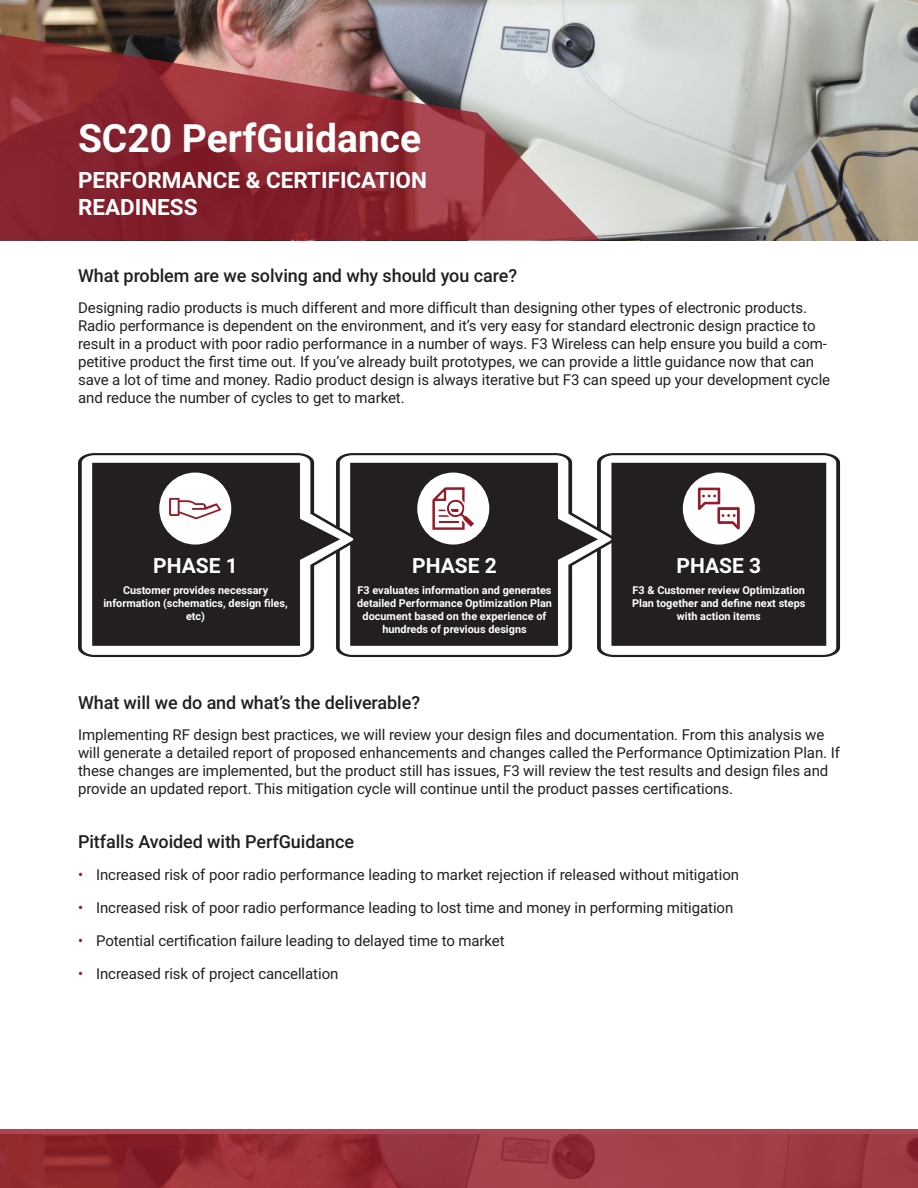
<style>
.page{position:relative;width:918px;height:1188px;background:#fff}
.page>*{position:absolute;margin:0;border:0;box-sizing:border-box;transform-origin:0 0}
.t1{font:700 39px "Roboto";color:#fff}
.t2{font:700 22.5px/27px "Roboto";color:#fff}
.t3{font:700 21px "Roboto";color:#fff}
.head{font:500 18px "Roboto";letter-spacing:-.005em;color:#231f20}
.body{font:15px/18px "Roboto";letter-spacing:-.005em;color:#231f20}
.t4{font:700 10.8px/13px "Roboto";color:#fff;text-align:center}
.s1{color:#951d27}
</style>
<div class="page">
<img style="left:0;top:0;width:918px;height:241px">
<svg style="left:0;top:32px;width:600px;height:209px;background:#974d54"></svg>
<svg style="left:615px;top:453px;width:225px;height:204px;background:#322e2f"></svg>
<svg style="left:615px;top:455px;width:221px;height:200px"></svg>
<svg style="left:357px;top:455px;width:255px;height:200px"></svg>
<svg style="left:357px;top:463px;width:241px;height:183px;background:#423f40"></svg>
<svg style="left:78px;top:453px;width:279px;height:204px;background:#413d3e"></svg>
<svg style="left:82px;top:455px;width:272px;height:200px"></svg>
<svg style="left:92px;top:463px;width:248px;height:183px;background:#3f3c3d"></svg>
<div style="left:159px;top:473px;width:72px;height:72px;background:#fff;border-radius:50%"></div>
<div style="left:417px;top:473px;width:72px;height:72px;background:#fff;border-radius:50%"></div>
<svg style="left:169px;top:498px;width:52px;height:21px"></svg>
<svg style="left:432px;top:487px;width:42px;height:43px"></svg>
<svg style="left:611px;top:463px;width:215px;height:183px;background:#393435"></svg>
<svg style="left:0;top:1130px;width:918px;height:58px;background:#99343e"></svg>
<p class="t1" style="left:78px;top:110px;width:345px">SC20 PerfGuidance</p>
<p class="t2" style="left:78px;top:165px;width:351px">PERFORMANCE &amp; CERTIFICATION<br>READINESS</p>
<p class="head" style="left:78px;top:263px;width:441px">What problem are we solving and why should you care?</p>
<p class="body" style="left:78px;top:298px;width:754px">Designing radio products is much different and more difficult than designing other types of electronic products.<br>Radio performance is dependent on the environment, and it’s very easy for standard electronic design practice to result in a product with poor radio performance in a number of ways. F3 Wireless can help ensure you build a com&shy;petitive product the first time out. If you’ve already built prototypes, we can provide a little guidance now that can save a lot of time and money. Radio product design is always iterative but F3 can speed up your development cycle and reduce the number of cycles to get to market.</p>
<p class="t3" style="left:153px;top:551px;width:86px">PHASE 1</p>
<p class="t4" style="left:103px;top:583px;width:186px">Customer provides necessary information (schematics, design files, etc)</p>
<p class="t3" style="left:412px;top:551px;width:86px">PHASE 2</p>
<p class="t4" style="left:357px;top:583px;width:196px">F3 evaluates information and generates detailed Performance Optimization Plan document based on the experience of hundreds of previous designs</p>
<p class="t3" style="left:676px;top:551px;width:86px">PHASE 3</p>
<p class="t4" style="left:632px;top:583px;width:175px">F3 &amp; Customer review Optimization<br>Plan together and define next steps with action items</p>
<p class="head" style="left:78px;top:690px;width:344px">What will we do and what’s the deliverable?</p>
<p class="body" style="left:78px;top:725px;width:763px">Implementing RF design best practices, we will review your design files and documentation. From this analysis we will generate a detailed report of proposed enhancements and changes called the Performance Optimization Plan. If these changes are implemented, but the product still has issues, F3 will review the test results and design files and provide an updated report. This mitigation cycle will continue until the product passes certifications.</p>
<p class="head" style="left:78px;top:829px;width:277px">Pitfalls Avoided with PerfGuidance</p>
<p class="body" style="left:78px;top:865px;width:663px"><span class="s1">•</span> Increased risk of poor radio performance leading to market rejection if released without mitigation</p>
<p class="body" style="left:78px;top:898px;width:657px"><span class="s1">•</span> Increased risk of poor radio performance leading to lost time and money in performing mitigation</p>
<p class="body" style="left:78px;top:931px;width:428px"><span class="s1">•</span> Potential certification failure leading to delayed time to market</p>
<p class="body" style="left:78px;top:964px;width:262px"><span class="s1">•</span> Increased risk of project cancellation</p>
</div>
